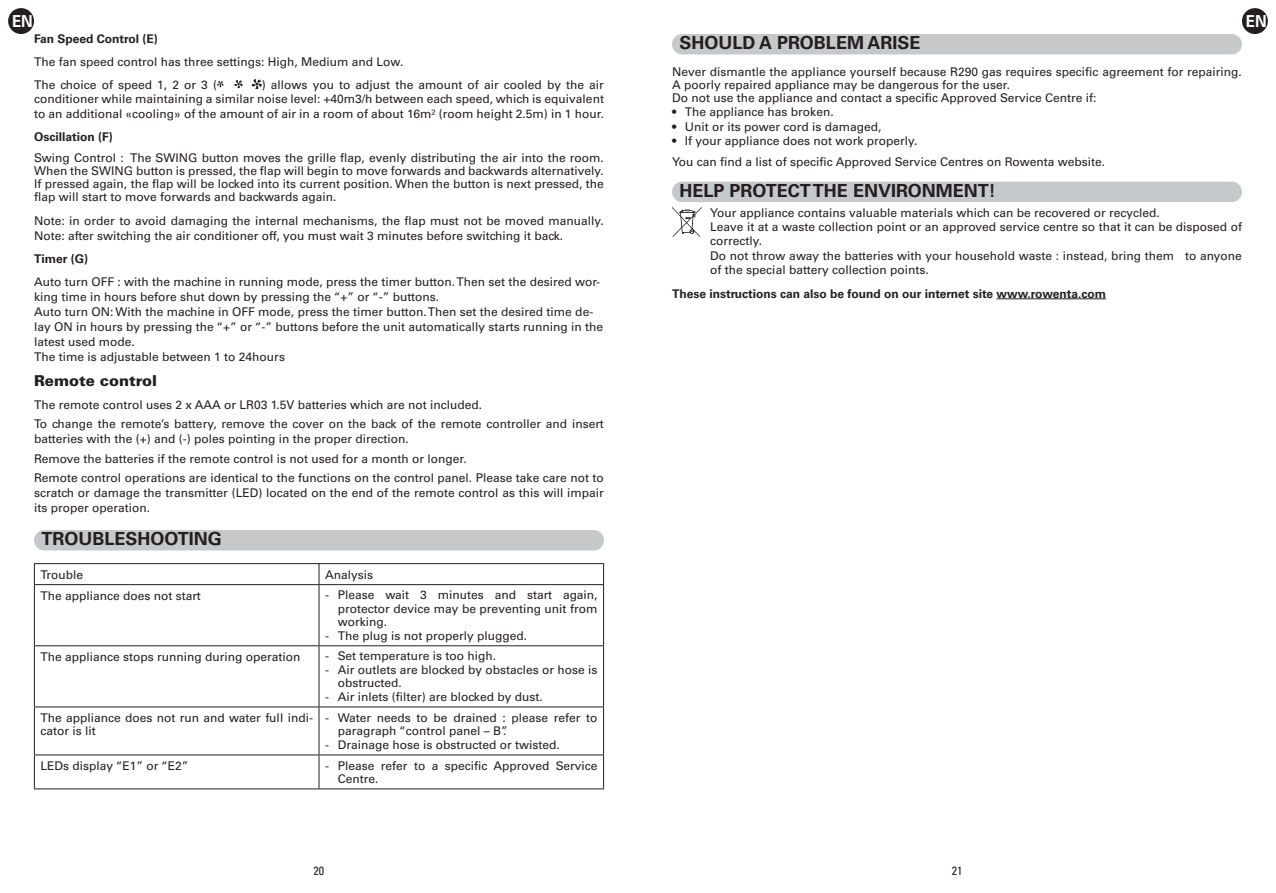
<style>
.page{position:relative;width:1276px;height:893px;background:#fff}
.page>*{position:absolute;margin:0;border:0;box-sizing:border-box;transform-origin:0 0}
.t1{font:700 18px "Univers";color:#231f20}
.t2{font:700 16.5px "Univers";color:#fff;scale:.9 1}
.t3{font:900 15px "Univers";color:#231f20}
.t4{font:12px/12.9px "Univers";color:#231f20}
.t5{font:700 12px "Univers";color:#231f20}
.t6{font:condensed 12px "Univers";color:#231f20}
</style>
<div class="page">
<div style="left:1242px;top:8px;width:25px;height:26px;background:#231f20;border-radius:50%"></div>
<div style="left:8px;top:8px;width:26px;height:26px;background:#231f20;border-radius:50%"></div>
<svg style="left:252px;top:79px;width:10px;height:10px"></svg>
<svg style="left:234px;top:80px;width:9px;height:8px"></svg>
<svg style="left:217px;top:81px;width:6px;height:6px"></svg>
<div style="left:34px;top:530px;width:570px;height:20px;background:#c7c8ca;border-radius:10px"></div>
<hr style="left:34px;top:563px;width:285px;height:1px;background:#231f20">
<svg style="left:34px;top:564px;width:1px;height:20px"></svg>
<hr style="left:319px;top:563px;width:285px;height:1px;background:#231f20">
<svg style="left:319px;top:564px;width:1px;height:20px"></svg>
<svg style="left:603px;top:564px;width:1px;height:20px"></svg>
<hr style="left:34px;top:584px;width:285px;height:1px;background:#231f20">
<hr style="left:34px;top:585px;width:1px;height:60px;background:#231f20">
<hr style="left:319px;top:584px;width:285px;height:1px;background:#231f20">
<hr style="left:319px;top:585px;width:1px;height:60px;background:#231f20">
<hr style="left:603px;top:585px;width:1px;height:60px;background:#231f20">
<hr style="left:34px;top:645px;width:285px;height:1px;background:#231f20">
<hr style="left:34px;top:646px;width:1px;height:61px;background:#231f20">
<hr style="left:319px;top:645px;width:285px;height:1px;background:#231f20">
<hr style="left:319px;top:646px;width:1px;height:61px;background:#231f20">
<hr style="left:603px;top:646px;width:1px;height:61px;background:#231f20">
<hr style="left:34px;top:707px;width:285px;height:1px;background:#231f20">
<hr style="left:34px;top:707px;width:1px;height:48px;background:#231f20">
<hr style="left:319px;top:707px;width:285px;height:1px;background:#231f20">
<hr style="left:319px;top:707px;width:1px;height:48px;background:#231f20">
<hr style="left:603px;top:707px;width:1px;height:48px;background:#231f20">
<hr style="left:34px;top:755px;width:285px;height:1px;background:#231f20">
<hr style="left:34px;top:755px;width:1px;height:33px;background:#231f20">
<hr style="left:319px;top:755px;width:285px;height:1px;background:#231f20">
<hr style="left:319px;top:755px;width:1px;height:33px;background:#231f20">
<hr style="left:603px;top:755px;width:1px;height:33px;background:#231f20">
<hr style="left:34px;top:788px;width:285px;height:1px;background:#231f20">
<hr style="left:319px;top:788px;width:285px;height:1px;background:#231f20">
<hr style="left:996px;top:298px;width:110px;height:1px;background:#231f20">
<div style="left:672px;top:34px;width:570px;height:20px;background:#c7c8ca;border-radius:10px"></div>
<div style="left:672px;top:182px;width:570px;height:20px;background:#c7c8ca;border-radius:10px"></div>
<svg style="left:672px;top:207px;width:30px;height:30px"></svg>
<h2 class="t2" style="left:12px;top:11px;width:24px">EN</h2>
<h2 class="t2" style="left:1246px;top:11px;width:24px">EN</h2>
<p class="t5" style="left:34px;top:31px;width:125px">Fan Speed Control (E)</p>
<p class="t4" style="left:34px;top:50px;width:371px;line-height:23.5px">The fan speed control has three settings: High, Medium and Low.<br>The choice of speed 1, 2 or 3 (</p>
<p class="t4" style="left:34px;top:78px;width:571px;line-height:14.4px;text-align:justify;text-indent:228px">) allows you to adjust the amount of air cooled by the air conditioner while maintaining a similar noise level: +40m3/h between each speed, which is equivalent to an additional «cooling» of the amount of air in a room of about 16m² (room height 2.5m) in 1 hour.</p>
<p class="t5" style="left:34px;top:130px;width:80px">Oscillation (F)</p>
<p class="t4" style="left:34px;top:152px;width:571px;text-align:justify">Swing Control : The SWING button moves the grille flap, evenly distributing the air into the room.<br>When the SWING button is pressed, the flap will begin to move forwards and backwards alternatively.<br>If pressed again, the flap will be locked into its current position. When the button is next pressed, the flap will start to move forwards and backwards again.</p>
<p class="t4" style="left:34px;top:213px;width:571px;line-height:15px">Note: in order to avoid damaging the internal mechanisms, the flap must not be moved manually.<br>Note: after switching the air conditioner off, you must wait 3 minutes before switching it back.</p>
<p class="t5" style="left:34px;top:251px;width:55px">Timer (G)</p>
<p class="t4" style="left:34px;top:274px;width:570px;line-height:15px">Auto turn OFF : with the machine in running mode, press the timer button. Then set the desired wor&shy;king time in hours before shut down by pressing the “+” or “-” buttons.<br>Auto turn ON: With the machine in OFF mode, press the timer button. Then set the desired time de&shy;lay ON in hours by pressing the “+” or “-” buttons before the unit automatically starts running in the latest used mode.<br>The time is adjustable between 1 to 24hours</p>
<p class="t3" style="left:34px;top:371px;width:125px">Remote control</p>
<p class="t4" style="left:34px;top:395px;width:571px;line-height:19.2px">The remote control uses 2 x AAA or LR03 1.5V batteries which are not included.<br>To change the remote’s battery, remove the cover on the back of the remote controller and insert</p>
<p class="t4" style="left:34px;top:430px;width:571px;line-height:19.2px">batteries with the (+) and (-) poles pointing in the proper direction.<br>Remove the batteries if the remote control is not used for a month or longer.<br>Remote control operations are identical to the functions on the control panel. Please take care not to</p>
<p class="t4" style="left:34px;top:485px;width:571px;line-height:15px">scratch or damage the transmitter (LED) located on the end of the remote control as this will impair its proper operation.</p>
<h1 class="t1" style="left:42px;top:528px;width:182px">TROUBLESHOOTING</h1>
<p class="t4" style="left:40px;top:568px;width:44px">Trouble</p>
<p class="t4" style="left:325px;top:568px;width:50px">Analysis</p>
<p class="t4" style="left:40px;top:589px;width:162px">The appliance does not start</p>
<p class="t4" style="left:338px;top:588px;width:261px;line-height:13.5px;text-align:justify;text-indent:-13px">- Please wait 3 minutes and start again, protector device may be preventing unit from working.</p>
<p class="t4" style="left:325px;top:629px;width:204px">- The plug is not properly plugged.</p>
<p class="t4" style="left:40px;top:650px;width:262px">The appliance stops running during operation</p>
<p class="t4" style="left:325px;top:650px;width:173px">- Set temperature is too high.</p>
<p class="t4" style="left:338px;top:663px;width:261px;line-height:13.5px;text-indent:-13px">- Air outlets are blocked by obstacles or hose is obstructed.</p>
<p class="t4" style="left:325px;top:690px;width:219px">- Air inlets (filter) are blocked by dust.</p>
<p class="t4" style="left:40px;top:711px;width:274px">The appliance does not run and water full indi&shy;cator is lit</p>
<p class="t4" style="left:338px;top:711px;width:261px;line-height:13.5px;text-indent:-13px">- Water needs to be drained : please refer to paragraph “control panel – B”.</p>
<p class="t4" style="left:325px;top:738px;width:236px">- Drainage hose is obstructed or twisted.</p>
<p class="t4" style="left:40px;top:759px;width:150px">LEDs display “E1” or “E2”</p>
<p class="t4" style="left:338px;top:759px;width:261px;text-indent:-13px">- Please refer to a specific Approved Service<br>Centre.</p>
<h1 class="t1" style="left:679px;top:32px;width:242px">SHOULD A PROBLEM ARISE</h1>
<p class="t4" style="left:672px;top:65px;width:571px">Never dismantle the appliance yourself because R290 gas requires specific agreement for repairing.<br>A poorly repaired appliance may be dangerous for the user.<br>Do not use the appliance and contact a specific Approved Service Centre if:</p>
<p class="t4" style="left:672px;top:106px;width:163px">• The appliance has broken.</p>
<p class="t4" style="left:672px;top:120px;width:211px">• Unit or its power cord is damaged,</p>
<p class="t4" style="left:672px;top:130px;width:435px;line-height:21.5px">• If your appliance does not work properly.<br>You can find a list of specific Approved Service Centres on Rowenta website.</p>
<h1 class="t1" style="left:679px;top:180px;width:318px">HELP PROTECT THE ENVIRONMENT!</h1>
<p class="t4" style="left:710px;top:205px;width:533px;line-height:14.4px">Your appliance contains valuable materials which can be recovered or recycled.<br>Leave it at a waste collection point or an approved service centre so that it can be disposed of correctly.<br>Do not throw away the batteries with your household waste : instead, bring them to anyone of the special battery collection points.</p>
<p class="t5" style="left:672px;top:286px;width:436px">These instructions can also be found on our internet site www.rowenta.com</p>
<p class="t6" style="left:314px;top:863px;width:12px">20</p>
<p class="t6" style="left:951px;top:863px;width:12px">21</p>
</div>
